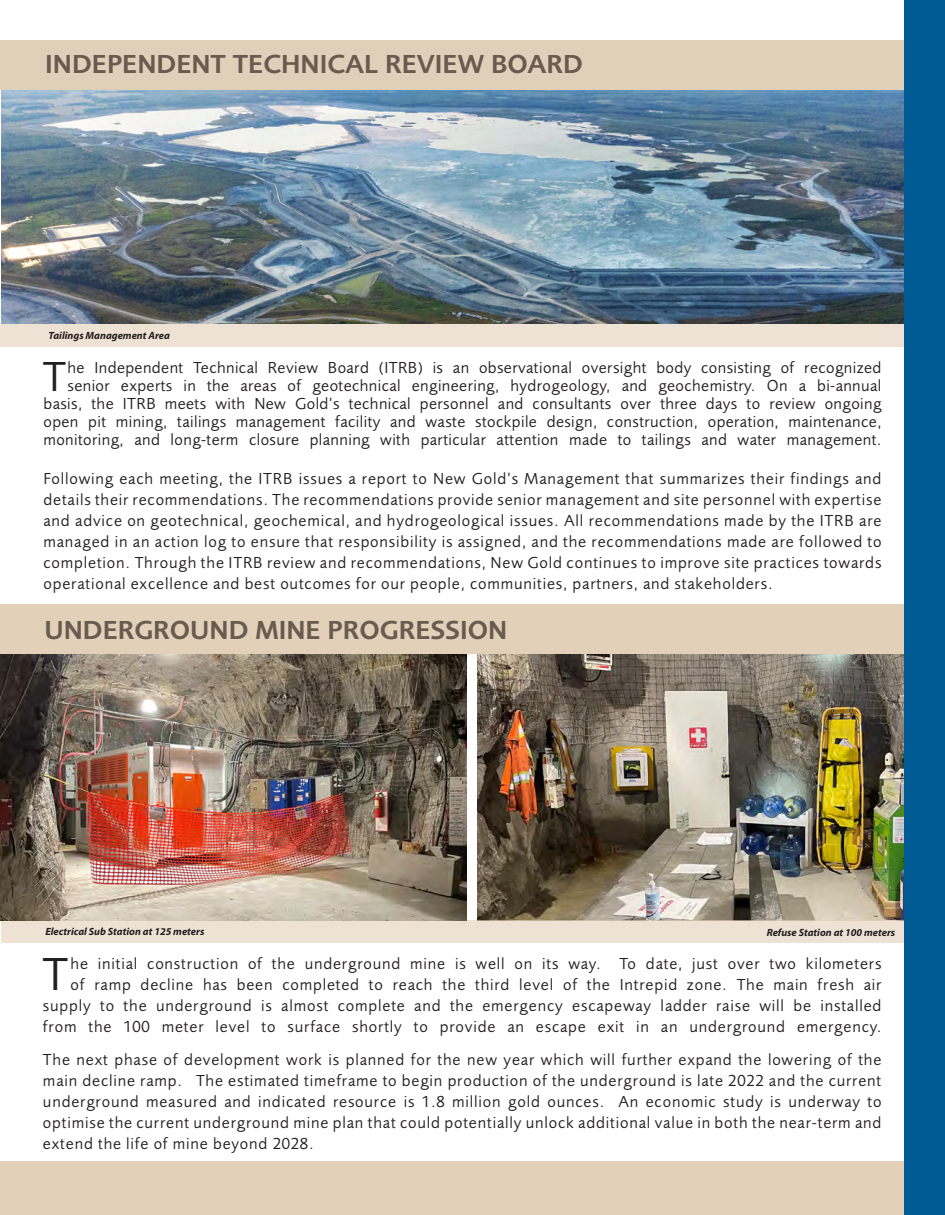
<style>
.page{position:relative;width:945px;height:1215px;background:#fff}
.page>*{position:absolute;margin:0;border:0;box-sizing:border-box;transform-origin:0 0}
.t1{font:48px "Foundry Sans";color:#231f20}
.t2{font:43.5px "Foundry Sans";color:#231f20}
.t3{font:600 27px "Foundry Sans";color:#695b4f}
.t4{font:16.5px/21px "Foundry Sans";letter-spacing:.025em;color:#231f20;text-align:justify}
.t5{font:16.5px/21px "Foundry Sans";letter-spacing:.05em;color:#231f20;text-align:right}
.t6{font:italic 700 10.5px "Myriad Pro";color:#231f20}
</style>
<div class="page">
<img style="left:477px;top:654px;width:427px;height:266px">
<div style="left:1px;top:920px;width:918px;height:22px;background:#eee2d5"></div>
<img style="left:332px;top:920px;width:572px;height:1px">
<img style="left:0;top:654px;width:467px;height:266px">
<img style="left:1px;top:90px;width:903px;height:234px">
<div style="left:0;top:40px;width:910px;height:50px;background:#e1d0b9"></div>
<div style="left:0;top:1162px;width:945px;height:53px;background:#e2d0b8"></div>
<div style="left:0;top:604px;width:904px;height:50px;background:#e2d0b8"></div>
<div style="left:0;top:324px;width:918px;height:22px;background:#eee2d5"></div>
<div style="left:904px;top:0;width:41px;height:1215px;background:#005a93"></div>
<p class="t3" style="left:45px;top:49px;width:539px">INDEPENDENT TECHNICAL REVIEW BOARD</p>
<p class="t6" style="left:49px;top:329px;width:123px">Tailings Management Area</p>
<p class="t4" style="left:43px;top:359px;width:840px;line-height:18px;text-align:right">he Independent Technical Review Board (ITRB) is an observational oversight body consisting of recognized senior experts in the areas of geotechnical engineering, hydrogeology, and geochemistry. On a bi-annual basis, the ITRB meets with New Gold’s technical personnel and consultants over three days to review ongoing open pit mining, tailings management facility and waste stockpile design, construction, operation, maintenance, monitoring, and long-term closure planning with particular attention made to tailings and water management.</p>
<p class="t4" style="left:43px;top:468px;width:840px">Following each meeting, the ITRB issues a report to New Gold’s Management that summarizes their findings and details their recommendations. The recommendations provide senior management and site personnel with expertise and advice on geotechnical, geochemical, and hydrogeological issues. All recommendations made by the ITRB are managed in an action log to ensure that responsibility is assigned, and the recommendations made are followed to completion. Through the ITRB review and recommendations, New Gold continues to improve site practices towards operational excellence and best outcomes for our people, communities, partners, and stakeholders.</p>
<p class="t2" style="left:43px;top:353px;width:25px">T</p>
<p class="t3" style="left:44px;top:614px;width:464px">UNDERGROUND MINE PROGRESSION</p>
<p class="t6" style="left:45px;top:925px;width:161px">Electrical Sub Station at 125 meters</p>
<p class="t6" style="left:767px;top:925px;width:130px">Refuse Station at 100 meters</p>
<p class="t5" style="left:43px;top:954px;width:840px">he initial construction of the underground mine is well on its way. To date, just over two kilometers<br>of ramp decline has been completed to reach the third level of the Intrepid zone. The main fresh air supply to the underground is almost complete and the emergency escapeway ladder raise will be installed from the 100 meter level to surface shortly to provide an escape exit in an underground emergency.</p>
<p class="t4" style="left:43px;top:1050px;width:840px">The next phase of development work is planned for the new year which will further expand the lowering of the main decline ramp. The estimated timeframe to begin production of the underground is late 2022 and the current underground measured and indicated resource is 1.8 million gold ounces. An economic study is underway to optimise the current underground mine plan that could potentially unlock additional value in both the near-term and extend the life of mine beyond 2028.</p>
<p class="t1" style="left:42px;top:948px;width:27px">T</p>
</div>
